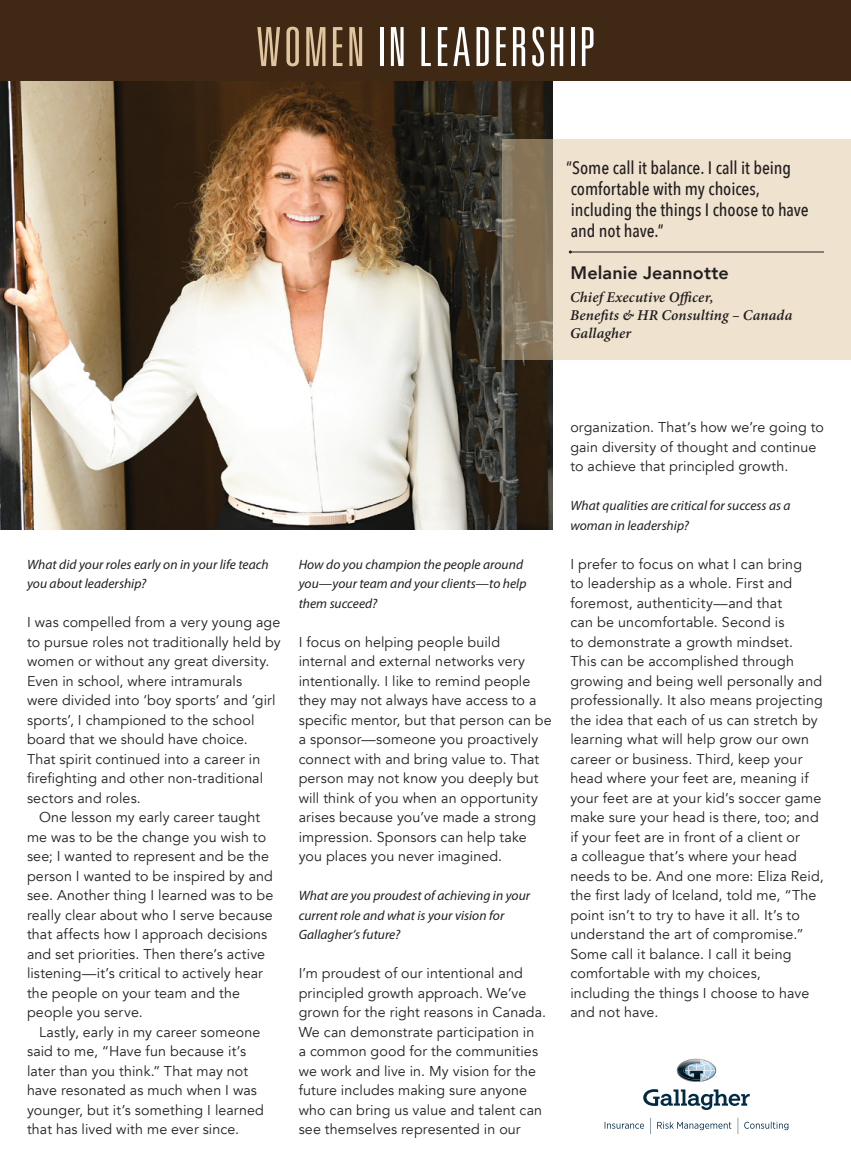
<style>
.page{position:relative;width:851px;height:1161px;background:#fff}
.page>*{position:absolute;margin:0;border:0;box-sizing:border-box;transform-origin:0 0}
.Heading{font:54px "Univers LT Pro Light Ult Cond";letter-spacing:.045em;color:#fff}
.Pullquote{font:500 18px/21px "Avenir Next Condensed";letter-spacing:-.005em;color:#231f20}
.Profile_subject{font:800 18px "Avenir";color:#231f20}
.Profile_subject_titl{font:italic 600 15px/18px "Minion Pro";letter-spacing:.01em;color:#231f20}
.Answers{font:14.25px/19.5px "Avenir";letter-spacing:.01em;color:#231f20}
.Answers_indented{font:14.25px/19.5px "Avenir";letter-spacing:.01em;color:#231f20}
.Questions{font:italic 13.5px/19.5px "Myriad Pro";letter-spacing:.005em;color:#231f20}
.s1{color:#dfc69e}
</style>
<div class="page">
<img style="left:0;top:81px;width:552px;height:449px">
<svg style="left:643px;top:1089px;width:106px;height:21px"></svg>
<svg style="left:604px;top:1122px;width:40px;height:7px"></svg>
<svg style="left:657px;top:1122px;width:74px;height:8px"></svg>
<svg style="left:744px;top:1122px;width:44px;height:8px"></svg>
<svg style="left:737px;top:1118px;width:1px;height:16px"></svg>
<svg style="left:650px;top:1118px;width:1px;height:16px"></svg>
<svg style="left:676px;top:1059px;width:41px;height:23px"></svg>
<svg style="left:502px;top:140px;width:348px;height:220px;background:#dfd1bd"></svg>
<hr style="left:570px;top:252px;width:254px;height:1px;background:#231f20">
<svg style="left:568px;top:250px;width:4px;height:4px"></svg>
<div style="left:0;top:0;width:850px;height:81px;background:#3f2915"></div>
<p class="Heading" style="left:257px;top:15px;width:339px"><span class="s1">WOMEN</span> IN LEADERSHIP</p>
<p class="Pullquote" style="left:566px;top:157px;width:244px">“Some call it balance. I call it being comfortable with my choices, including the things I choose to have and not have.”</p>
<p class="Profile_subject" style="left:570px;top:259px;width:159px">Melanie Jeannotte</p>
<p class="Profile_subject_titl" style="left:570px;top:288px;width:224px">Chief Executive Officer,<br>Benefits &amp; HR Consulting – Canada<br>Gallagher</p>
<p class="Questions" style="left:27px;top:554px;width:243px">What did your roles early on in your life teach you about leadership?</p>
<p class="Answers" style="left:27px;top:613px;width:255px">I was compelled from a very young age to pursue roles not traditionally held by women or without any great diversity.<br>Even in school, where intramurals<br>were divided into ‘boy sports’ and ‘girl sports’, I championed to the school board that we should have choice.<br>That spirit continued into a career in firefighting and other non-traditional sectors and roles.</p>
<p class="Answers_indented" style="left:27px;top:808px;width:248px;text-indent:12px">One lesson my early career taught me was to be the change you wish to see; I wanted to represent and be the person I wanted to be inspired by and see. Another thing I learned was to be really clear about who I serve because that affects how I approach decisions and set priorities. Then there’s active listening—it’s critical to actively hear the people on your team and the people you serve.</p>
<p class="Answers_indented" style="left:27px;top:1022px;width:238px;text-indent:12px">Lastly, early in my career someone said to me, “Have fun because it’s later than you think.” That may not have resonated as much when I was younger, but it’s something I learned that has lived with me ever since.</p>
<p class="Questions" style="left:298px;top:554px;width:229px">How do you champion the people around you—your team and your clients—to help them succeed?</p>
<p class="Answers" style="left:298px;top:632px;width:255px">I focus on helping people build internal and external networks very intentionally. I like to remind people they may not always have access to a specific mentor, but that person can be a sponsor—someone you proactively connect with and bring value to. That person may not know you deeply but will think of you when an opportunity arises because you’ve made a strong impression. Sponsors can help take you places you never imagined.</p>
<p class="Questions" style="left:298px;top:886px;width:233px">What are you proudest of achieving in your current role and what is your vision for<br>Gallagher’s future?</p>
<p class="Answers" style="left:298px;top:964px;width:249px">I’m proudest of our intentional and principled growth approach. We’ve grown for the right reasons in Canada.<br>We can demonstrate participation in<br>a common good for the communities we work and live in. My vision for the future includes making sure anyone who can bring us value and talent can see themselves represented in our</p>
<p class="Answers" style="left:570px;top:418px;width:255px">organization. That’s how we’re going to gain diversity of thought and continue to achieve that principled growth.</p>
<p class="Questions" style="left:570px;top:496px;width:222px">What qualities are critical for success as a woman in leadership?</p>
<p class="Answers" style="left:570px;top:554px;width:255px">I prefer to focus on what I can bring<br>to leadership as a whole. First and foremost, authenticity—and that<br>can be uncomfortable. Second is<br>to demonstrate a growth mindset.<br>This can be accomplished through growing and being well personally and professionally. It also means projecting the idea that each of us can stretch by learning what will help grow our own career or business. Third, keep your head where your feet are, meaning if your feet are at your kid’s soccer game make sure your head is there, too; and if your feet are in front of a client or<br>a colleague that’s where your head needs to be. And one more: Eliza Reid, the first lady of Iceland, told me, “The point isn’t to try to have it all. It’s to understand the art of compromise.” Some call it balance. I call it being comfortable with my choices, including the things I choose to have and not have.</p>
</div>
